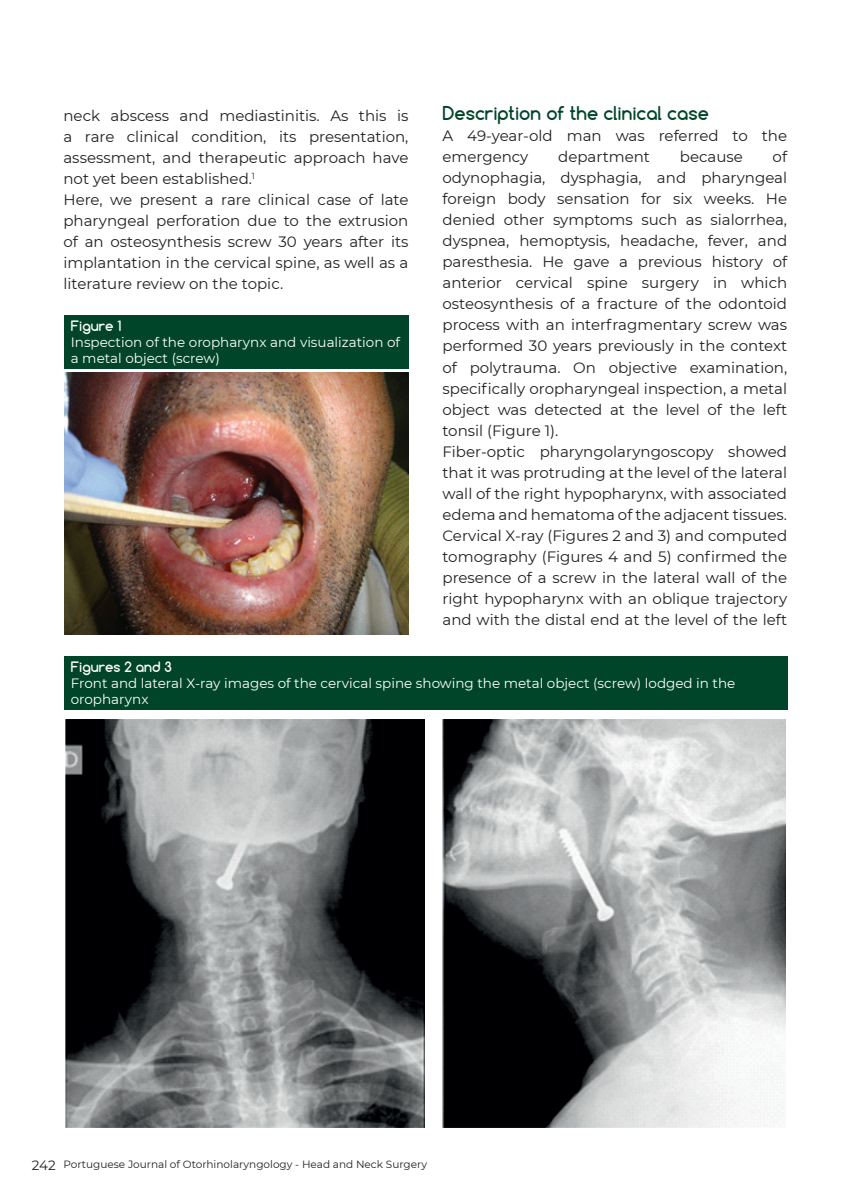
<style>
.page{position:relative;width:851px;height:1191px;background:#fff}
.page>*{position:absolute;margin:0;border:0;box-sizing:border-box;transform-origin:0 0}
.t1{font:700 18px "Comfortaa";color:#00452a}
.t2{font:15px/21px "Montserrat";color:#231f20}
.t3{font:13.5px/16.2px "Montserrat";color:#fff}
.t4{font:700 13.5px "Comfortaa";color:#fff}
.t5{font:10.5px "Montserrat";color:#231f20}
.s1{font-size:13.5px}
</style>
<div class="page">
<div style="left:64px;top:315px;width:344px;height:54px;background:#00452a"></div>
<div style="left:64px;top:657px;width:723px;height:53px;background:#00452a"></div>
<img style="left:64px;top:373px;width:344px;height:262px">
<img style="left:66px;top:719px;width:358px;height:408px">
<img style="left:442px;top:719px;width:343px;height:408px">
<p class="t2" style="left:63px;top:105px;width:346px">neck abscess and mediastinitis. As this is a rare clinical condition, its presentation, assessment, and therapeutic approach have not yet been established.<sup>1<br></sup>Here, we present a rare clinical case of late pharyngeal perforation due to the extrusion of an osteosynthesis screw 30 years after its implantation in the cervical spine, as well as a literature review on the topic.</p>
<p class="t1" style="left:442px;top:102px;width:268px">Description of the clinical case</p>
<p class="t2" style="left:442px;top:125px;width:346px">A 49-year-old man was referred to the emergency</p>
<p class="t2" style="left:442px;top:146px;width:346px;text-indent:330px">of odynophagia, dysphagia, and pharyngeal foreign body sensation for six weeks. He denied other symptoms such as sialorrhea, dyspnea, hemoptysis, headache, fever, and paresthesia. He gave a previous history of anterior cervical spine surgery in which osteosynthesis of a fracture of the odontoid process with an interfragmentary screw was performed 30 years previously in the context of polytrauma. On objective examination, specifically oropharyngeal inspection, a metal object was detected at the level of the left tonsil (Figure 1).<br>Fiber-optic pharyngolaryngoscopy showed that it was protruding at the level of the lateral wall of the right hypopharynx, with associated edema and hematoma of the adjacent tissues.<br>Cervical X-ray (Figures 2 and 3) and computed tomography (Figures 4 and 5) confirmed the presence of a screw in the lateral wall of the right hypopharynx with an oblique trajectory and with the distal end at the level of the left</p>
<p class="t2" style="left:558px;top:146px;width:93px">department</p>
<p class="t2" style="left:679px;top:146px;width:65px">because</p>
<p class="t4" style="left:71px;top:317px;width:52px">Figure 1</p>
<p class="t3" style="left:71px;top:334px;width:331px">Inspection of the oropharynx and visualization of a metal object (screw)</p>
<p class="t4" style="left:71px;top:658px;width:103px">Figures 2 and 3</p>
<p class="t3" style="left:71px;top:675px;width:666px">Front and lateral X-ray images of the cervical spine showing the metal object (screw) lodged in the oropharynx</p>
<p class="t5" style="left:32px;top:1158px;width:396px"><span class="s1">242</span> Portuguese Journal of Otorhinolaryngology - Head and Neck Surgery</p>
</div>
